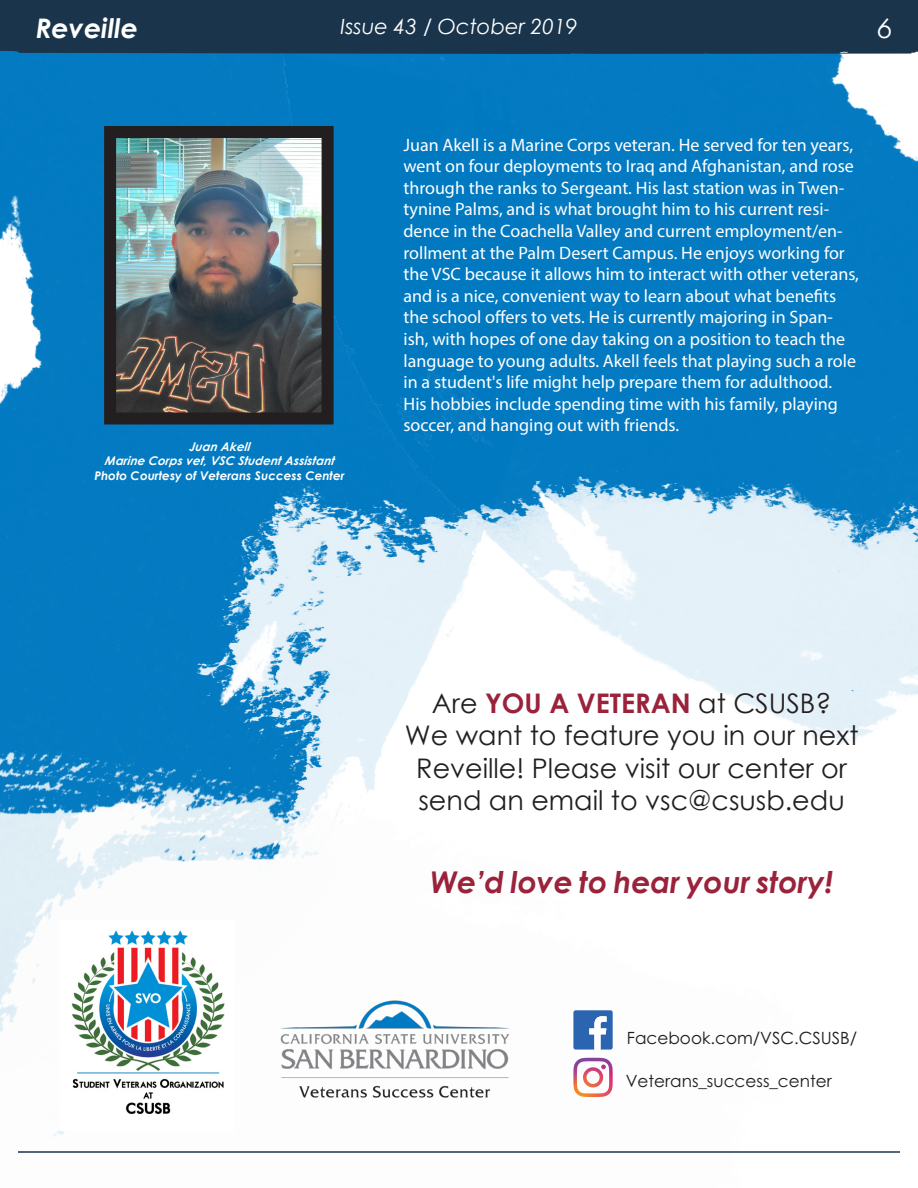
<style>
.page{position:relative;width:918px;height:1188px;background:#fff}
.page>*{position:absolute;margin:0;border:0;box-sizing:border-box;transform-origin:0 0}
.t1{font:italic 700 30px "Century Gothic";color:#9a223a}
.t2{font:27px/32.4px "Century Gothic";color:#231f20;text-align:center}
.t3{font:italic 700 27px "Century Gothic";color:#fff}
.t4{font:italic 27px "Century Gothic";color:#fff}
.t5{font:italic 21px "Century Gothic";color:#fff}
.t6{font:18px/21.6px "Myriad Pro";color:#fff}
.t7{font:16.8px "Century Gothic";color:#211d1e}
.t8{font:italic 700 12px "Century Gothic";color:#fff}
.s1{font-weight:700;color:#9a223a}
</style>
<div class="page">
<img style="left:0;top:54px;width:63px;height:492px">
<div style="left:63px;top:54px;width:855px;height:492px;background:#037ac1"></div>
<img style="left:71px;top:468px;width:847px;height:269px">
<img style="left:698px;top:594px;width:162px;height:151px">
<img style="left:0;top:546px;width:698px;height:590px">
<hr style="left:18px;top:1151px;width:882px;height:2px;background:#19344b">
<img style="left:262px;top:983px;width:265px;height:132px">
<img style="left:61px;top:920px;width:174px;height:210px">
<div style="left:0;top:0;width:918px;height:54px;background:#19344b"></div>
<img style="left:117px;top:139px;width:204px;height:272px">
<div style="left:104px;top:126px;width:230px;height:298px;border:12px solid #231f20"></div>
<svg style="left:573px;top:1010px;width:40px;height:40px"></svg>
<img style="left:573px;top:1058px;width:40px;height:39px">
<h2 class="t3" style="left:36px;top:8px;width:104px">Reveille</h2>
<p class="t5" style="left:341px;top:11px;width:238px">Issue 43 / October 2019</p>
<h2 class="t4" style="left:878px;top:10px;width:16px">6</h2>
<p class="t8" style="left:189px;top:437px;width:65px">Juan Akell</p>
<p class="t8" style="left:105px;top:452px;width:234px">Marine Corpsvet,VSC StudentAssistant</p>
<p class="t8" style="left:94px;top:466px;width:252px">Photo Courtesy of Veterans Success Center</p>
<p class="t6" style="left:404px;top:133px;width:457px">Juan Akell is a Marine Corps veteran. He served for ten years, went on four deployments to Iraq and Afghanistan, and rose through the ranks to Sergeant. His last station was in Twen&shy;tynine Palms, and is what brought him to his current resi&shy;dence in the Coachella Valley and current employment/en&shy;rollment at the Palm Desert Campus. He enjoys working for the VSC because it allows him to interact with other veterans, and is a nice, convenient way to learn about what benefits the school offers to vets. He is currently majoring in Span&shy;ish, with hopes of one day taking on a position to teach the language to young adults. Akell feels that playing such a role in a student's life might help prepare them for adulthood.<br>His hobbies include spending time with his family, playing soccer, and hanging out with friends.</p>
<p class="t2" style="left:432px;top:686px;width:401px">Are <span class="s1">YOU A VETERAN</span> at CSUSB?</p>
<p class="t2" style="left:405px;top:719px;width:455px">We want to feature you in our next<br>Reveille! Please visit our center or send an email to vsc@csusb.edu</p>
<p class="t1" style="left:430px;top:860px;width:405px">We’d love to hear your story!</p>
<p class="t7" style="left:627px;top:1027px;width:232px">Facebook.com/VSC.CSUSB/</p>
<p class="t7" style="left:626px;top:1070px;width:208px">Veterans_success_center</p>
</div>
